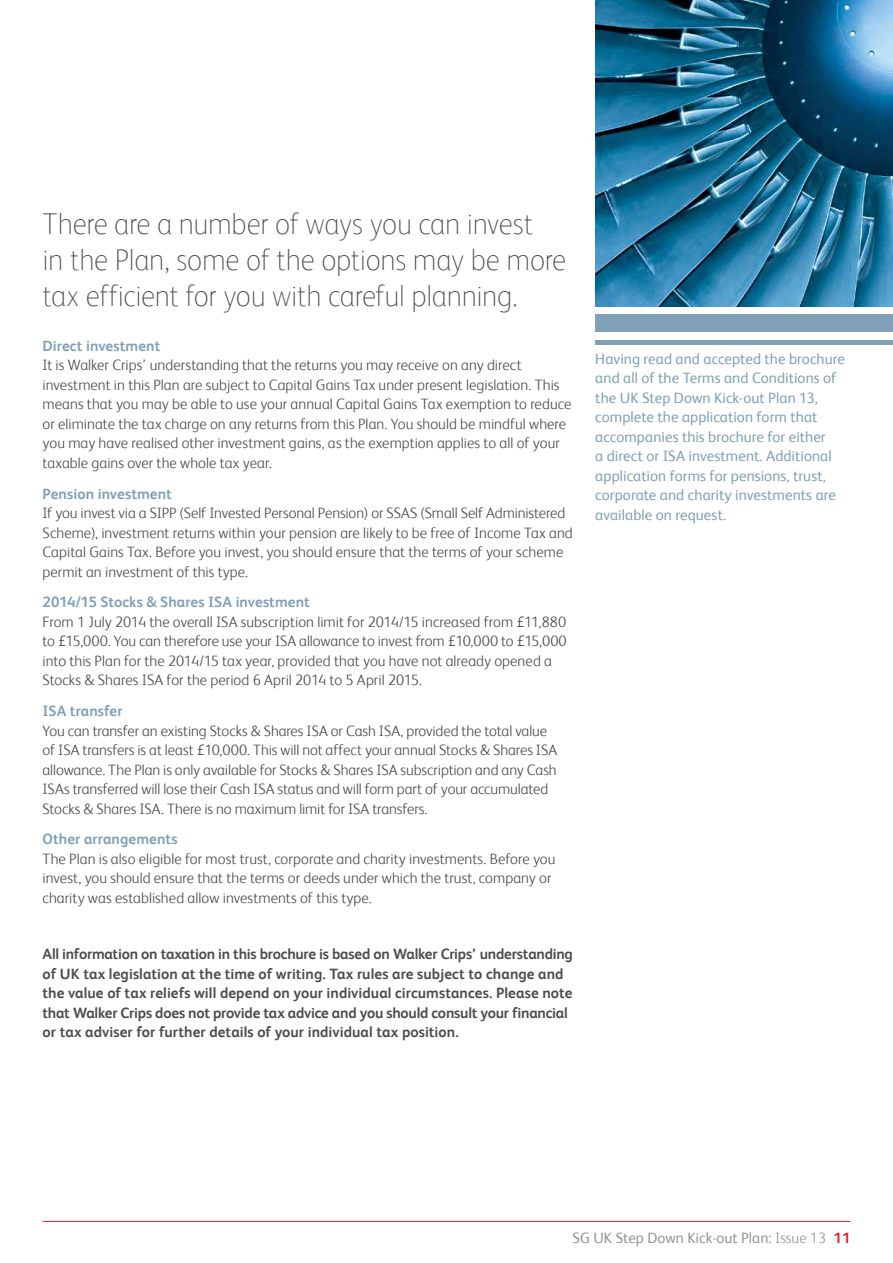
<style>
.page{position:relative;width:893px;height:1263px;background:#fff}
.page>*{position:absolute;margin:0;border:0;box-sizing:border-box;transform-origin:0 0}
.t1{font:100 30px/36px "FS Albert";letter-spacing:-.015em;color:#4d4d4f}
.t2{font:300 15px/19.5px "FS Albert";color:#4d4d4f}
.t3{font:700 15px/19.5px "FS Albert";color:#4d4d4f}
.t4{font:15px/19.5px "FS Albert";letter-spacing:.005em;color:#80a1b6}
.t5{font:700 15px "FS Albert";letter-spacing:.005em;color:#80a1b6}
.t6{font:15px "FS Albert";color:#939598}
.s1{font-weight:700;color:#80a1b6}
.s2{font-family:"Frutiger"}
.s3{font-weight:300}
.s4{font-weight:700;color:#df1e32}
</style>
<div class="page">
<hr style="left:43px;top:1221px;width:807px;height:1px;background:#df1e32">
<div style="left:595px;top:314px;width:298px;height:17px;background:#80a1b6"></div>
<hr style="left:595px;top:341px;width:298px;height:4px;background:#80a1b6">
<img style="left:595px;top:0;width:298px;height:306px">
<h1 class="t1" style="left:43px;top:206px;width:525px">There are a number of ways you can invest<br>in the Plan, some of the options may be more tax efficient for you with careful planning.</h1>
<p class="t5" style="left:43px;top:337px;width:119px">Direct investment</p>
<p class="t2" style="left:43px;top:355px;width:530px">It is Walker Crips’ understanding that the returns you may receive on any direct investment in this Plan are subject to Capital Gains Tax under present legislation. This means that you may be able to use your annual Capital Gains Tax exemption to reduce or eliminate the tax charge on any returns from this Plan. You should be mindful where you may have realised other investment gains, as the exemption applies to all of your taxable gains over the whole tax year.</p>
<p class="t5" style="left:43px;top:485px;width:131px">Pension investment</p>
<p class="t2" style="left:43px;top:503px;width:532px">If you invest via a SIPP (Self Invested Personal Pension) or SSAS (Small Self Administered Scheme), investment returns within your pension are likely to be free of Income Tax and Capital Gains Tax. Before you invest, you should ensure that the terms of your scheme permit an investment of this type.</p>
<p class="t2" style="left:43px;top:592px;width:526px"><span class="s1">2014/15 Stocks &amp; Shares ISA investment<br></span>From 1 July 2014 the overall ISA subscription limit for 2014/15 increased from <span class="s2">£</span>11,880 to <span class="s2">£</span>15,000. You can therefore use your ISA allowance to invest from <span class="s2">£</span>10,000 to <span class="s2">£</span>15,000 into this Plan for the 2014/15 tax year, provided that you have not already opened a Stocks &amp; Shares ISA for the period 6 April 2014 to 5 April 2015.</p>
<p class="t5" style="left:43px;top:702px;width:82px">ISA transfer</p>
<p class="t2" style="left:43px;top:721px;width:516px">You can transfer an existing Stocks &amp; Shares ISA or Cash ISA, provided the total value of ISA transfers is at least <span class="s2">£</span>10,000. This will not affect your annual Stocks &amp; Shares ISA allowance. The Plan is only available for Stocks &amp; Shares ISA subscription and any Cash ISAs transferred will lose their Cash ISA status and will form part of your accumulated Stocks &amp; Shares ISA. There is no maximum limit for ISA transfers.</p>
<p class="t5" style="left:43px;top:831px;width:137px">Other arrangements</p>
<p class="t2" style="left:43px;top:849px;width:514px">The Plan is also eligible for most trust, corporate and charity investments. Before you invest, you should ensure that the terms or deeds under which the trust, company or charity was established allow investments of this type.</p>
<p class="t3" style="left:43px;top:944px;width:532px">All information on taxation in this brochure is based on Walker Crips’ understanding of UK tax legislation at the time of writing. Tax rules are subject to change and the value of tax reliefs will depend on your individual circumstances. Please note that Walker Crips does not provide tax advice and you should consult your financial or tax adviser for further details of your individual tax position.</p>
<p class="t4" style="left:595px;top:349px;width:251px">Having read and accepted the brochure and all of the Terms and Conditions of the UK Step Down Kick-out Plan 13, complete the application form that accompanies this brochure for either<br>a direct or ISA investment. Additional application forms for pensions, trust, corporate and charity investments are available on request.</p>
<p class="t6" style="left:573px;top:1229px;width:279px">SG UK Step Down Kick-out Plan: <span class="s3">Issue 13</span> <span class="s4">11</span></p>
</div>
